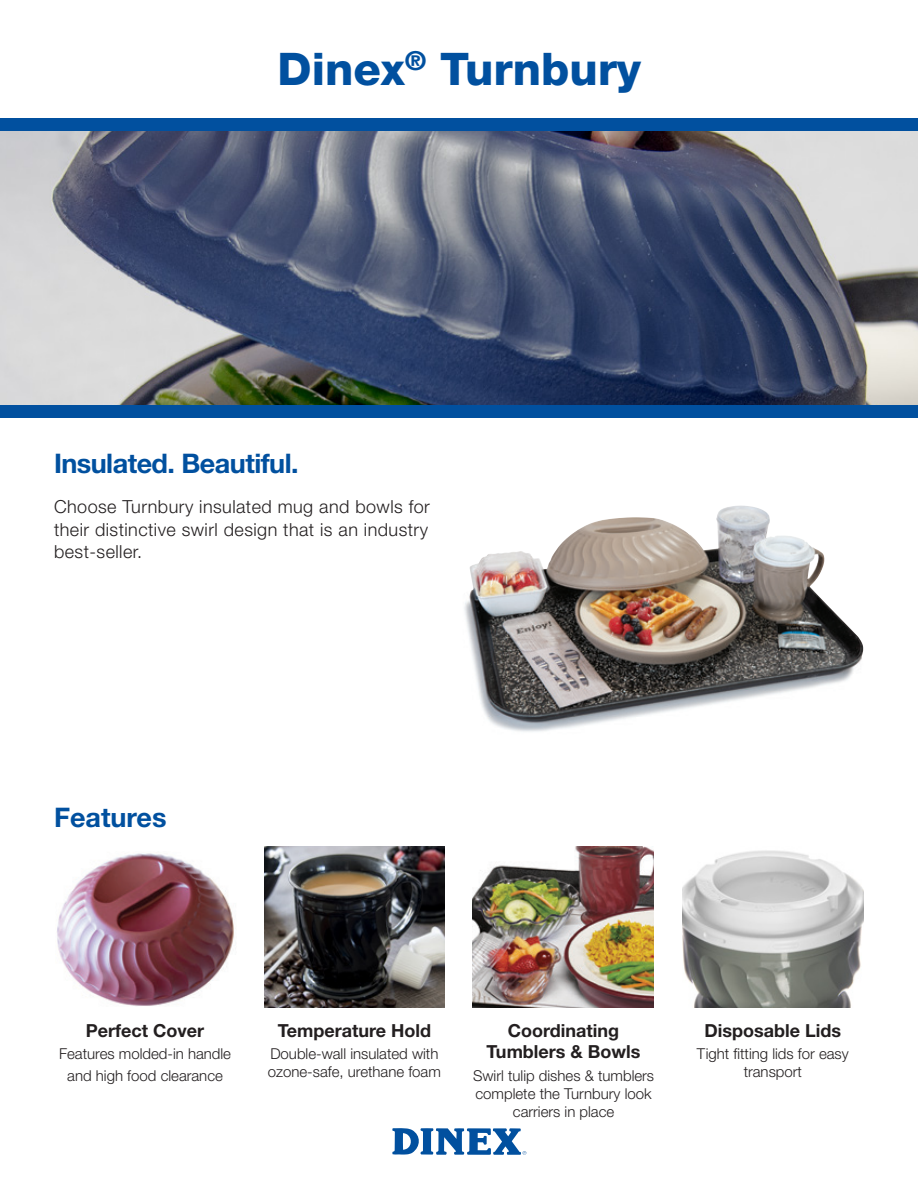
<style>
.page{position:relative;width:918px;height:1188px;background:#fff}
.page>*{position:absolute;margin:0;border:0;box-sizing:border-box;transform-origin:0 0}
.t1{font:800 45px "Helvetica Neue LT Std";color:#01509f}
.t2{font:700 27px "Helvetica Neue LT Std";letter-spacing:-.02em;color:#01509f}
.t3{font:700 27px "Helvetica Neue LT Std";color:#01509f}
.t4{font:300 18px/22.5px "Helvetica Neue LT Std";letter-spacing:.025em;color:#231f20;text-align:justify}
.t5{font:700 18px/21.6px "Helvetica Neue LT Std";color:#231f20;text-align:center}
.t6{font:300 15px/18px "Helvetica Neue LT Std";color:#231f20;text-align:center}
</style>
<div class="page">
<img style="left:0;top:130px;width:918px;height:275px">
<div style="left:0;top:405px;width:918px;height:13px;background:#01509f"></div>
<div style="left:0;top:118px;width:918px;height:12px;background:#01509f"></div>
<img style="left:682px;top:850px;width:181px;height:157px">
<img style="left:472px;top:846px;width:182px;height:161px">
<img style="left:265px;top:846px;width:180px;height:161px">
<img style="left:57px;top:853px;width:177px;height:153px">
<img style="left:464px;top:506px;width:400px;height:226px">
<svg style="left:392px;top:1128px;width:134px;height:27px"></svg>
<h1 class="t1" style="left:278px;top:43px;width:365px">Dinex<sup>®</sup> Turnbury</h1>
<h2 class="t2" style="left:54px;top:447px;width:246px">Insulated. Beautiful.</h2>
<p class="t4" style="left:54px;top:495px;width:377px">Choose Turnbury insulated mug and bowls for their distinctive swirl design that is an industry best-seller.</p>
<h2 class="t3" style="left:54px;top:801px;width:114px">Features</h2>
<p class="t5" style="left:86px;top:1019px;width:120px">Perfect Cover</p>
<p class="t6" style="left:59px;top:1043px;width:173px;line-height:21.6px">Features molded-in handle and high food clearance</p>
<p class="t5" style="left:278px;top:1019px;width:155px">Temperature Hold</p>
<p class="t6" style="left:268px;top:1044px;width:175px;text-align:left">Double-wall insulated with ozone-safe, urethane foam</p>
<p class="t5" style="left:487px;top:1019px;width:155px">Coordinating<br>Tumblers &amp; Bowls</p>
<p class="t6" style="left:473px;top:1066px;width:183px">Swirl tulip dishes &amp; tumblers complete the Turnbury look carriers in place</p>
<p class="t5" style="left:705px;top:1019px;width:138px">Disposable Lids</p>
<p class="t6" style="left:697px;top:1044px;width:153px">Tight fitting lids for easy transport</p>
</div>
